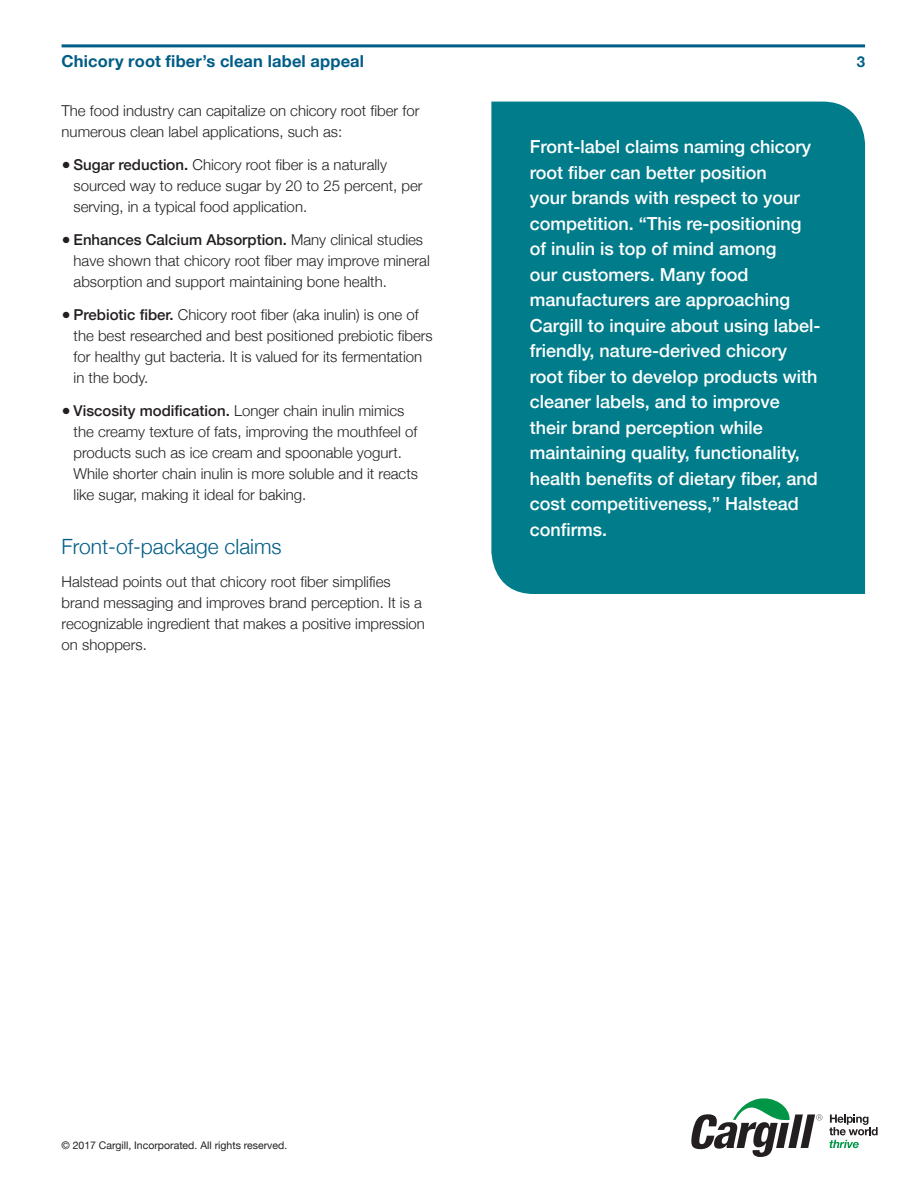
<style>
.page{position:relative;width:918px;height:1188px;background:#fff}
.page>*{position:absolute;margin:0;border:0;box-sizing:border-box;transform-origin:0 0}
.subhd-kim{font:300 21px "Helvetica Neue";color:#005d87}
.t1{font:500 18px/25.5px "Helvetica Neue";color:#fff}
.Headline_Level_4_21{font:700 16.5px "Helvetica Neue";letter-spacing:.01em;color:#005d87}
.t2{font:300 15px/21px "Helvetica Neue";color:#231f20}
.Headline_Level_4_21-2{font:700 15px "Helvetica Neue";color:#005d87}
.FOOTNOTES{font:10.5px "Helvetica Neue";color:#231f20}
.s1{font-weight:500}
</style>
<div class="page">
<hr style="left:62px;top:44px;width:803px;height:3px;background:#005d87">
<svg style="left:691px;top:1098px;width:131px;height:59px"></svg>
<svg style="left:829px;top:1114px;width:49px;height:34px"></svg>
<div style="left:491px;top:102px;width:374px;height:492px;background:#007c8a"></div>
<p class="Headline_Level_4_21" style="left:62px;top:48px;width:304px">Chicory root fiber’s clean label appeal</p>
<p class="Headline_Level_4_21-2" style="left:857px;top:50px;width:10px">3</p>
<p class="t2" style="left:62px;top:99px;width:359px">The food industry can capitalize on chicory root fiber for numerous clean label applications, such as:</p>
<p class="t2" style="left:74px;top:153px;width:351px;text-indent:-12px">● <span class="s1">Sugar reduction.</span> Chicory root fiber is a naturally sourced way to reduce sugar by 20 to 25 percent, per serving, in a typical food application.</p>
<p class="t2" style="left:74px;top:228px;width:358px;text-indent:-12px">● <span class="s1">Enhances Calcium Absorption.</span> Many clinical studies have shown that chicory root fiber may improve mineral absorption and support maintaining bone health.</p>
<p class="t2" style="left:74px;top:303px;width:361px;text-indent:-12px">● <span class="s1">Prebiotic fiber.</span> Chicory root fiber (aka inulin) is one of the best researched and best positioned prebiotic fibers for healthy gut bacteria. It is valued for its fermentation in the body.</p>
<p class="t2" style="left:74px;top:399px;width:346px;text-indent:-12px">● <span class="s1">Viscosity modification.</span> Longer chain inulin mimics the creamy texture of fats, improving the mouthfeel of products such as ice cream and spoonable yogurt.<br>While shorter chain inulin is more soluble and it reacts like sugar, making it ideal for baking.</p>
<p class="subhd-kim" style="left:62px;top:530px;width:222px">Front-of-package claims</p>
<p class="t2" style="left:62px;top:570px;width:365px">Halstead points out that chicory root fiber simplifies brand messaging and improves brand perception. It is a recognizable ingredient that makes a positive impression on shoppers.</p>
<p class="t1" style="left:530px;top:132px;width:292px">Front-label claims naming chicory root fiber can better position<br>your brands with respect to your competition. “This re-positioning of inulin is top of mind among<br>our customers. Many food manufacturers are approaching<br>Cargill to inquire about using label&shy;friendly, nature-derived chicory root fiber to develop products with cleaner labels, and to improve their brand perception while maintaining quality, functionality, health benefits of dietary fiber, and cost competitiveness,” Halstead confirms.</p>
<p class="FOOTNOTES" style="left:61px;top:1138px;width:227px">© 2017 Cargill, Incorporated. All rights reserved.</p>
</div>
